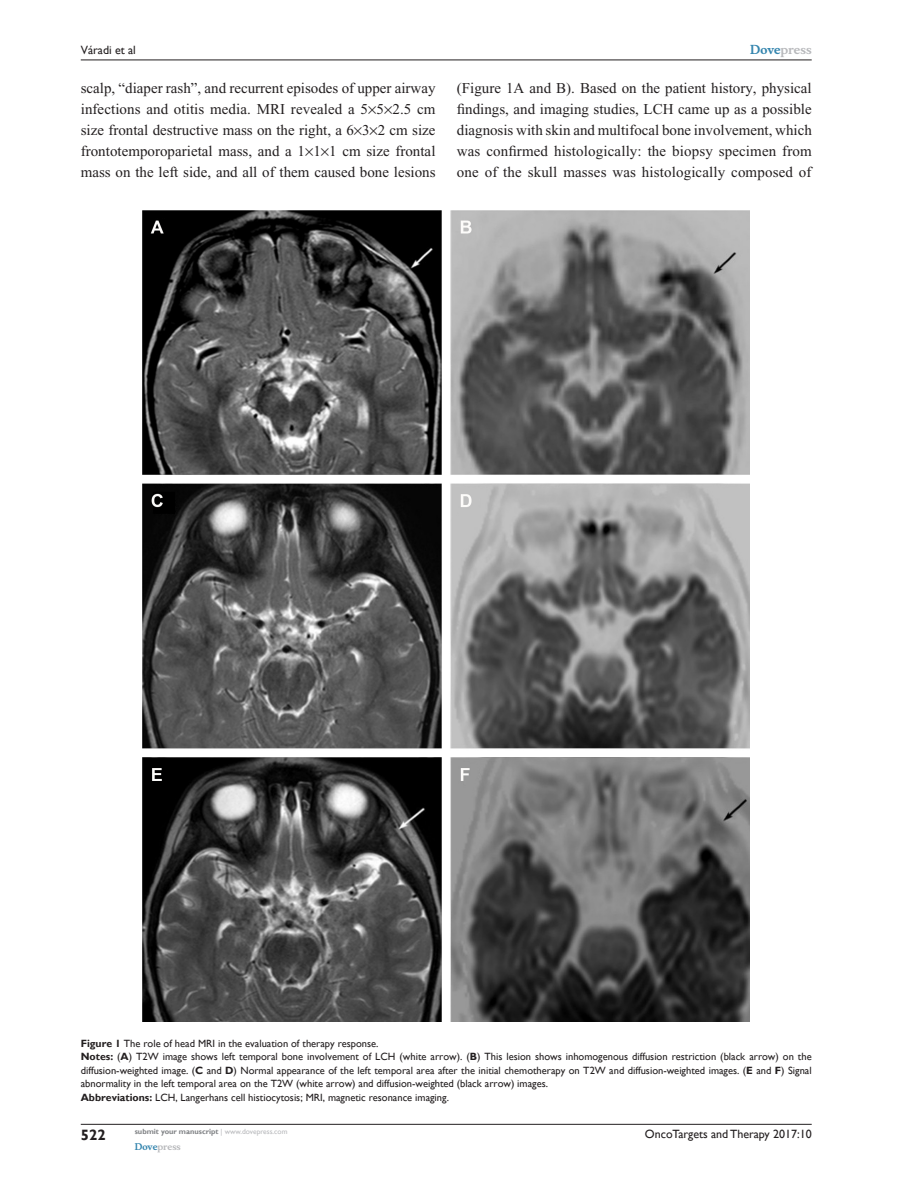
<style>
.page{position:relative;width:918px;height:1188px;background:#fff}
.page>*{position:absolute;margin:0;border:0;box-sizing:border-box;transform-origin:0 0}
.TxF{font:15px/21px "Times New Roman";letter-spacing:.005em;color:#231f20;text-align:justify}
.RunFolio-V{font:700 15px "Gill Sans";color:#231f20}
.RunF-V{font:12px "Gill Sans";color:#231f20}
.RunH-V{font:12px "Gill Sans";color:#231f20}
.RunH-Brand-V{font:700 12px "Musee";color:#b8b9bc}
.FigSNRI{font:10.5px/13.5px "Gill Sans";color:#231f20;text-align:justify}
.FigC{font:10.5px "Gill Sans";color:#231f20}
.RunF-Brand-V{font:700 9px "Musee";color:#b8b9bc}
.RunF-SubmityourMS-V{font:700 7.5px "Gill Sans";color:#808285}
.s1{color:#3485ae}
.s2{font-weight:700}
.s3{font-weight:400;color:#b8b9bc}
</style>
<div class="page">
<hr style="left:81px;top:1124px;width:731px;height:1px;background:#231f20">
<hr style="left:81px;top:60px;width:731px;height:1px;background:#231f20">
<img style="left:143px;top:211px;width:607px;height:811px">
<p class="RunH-Brand-V" style="left:750px;top:43px;width:63px"><span class="s1">Dove</span>press</p>
<p class="RunH-V" style="left:81px;top:43px;width:57px">Váradi et al</p>
<p class="TxF" style="left:81px;top:77px;width:356px">scalp, “diaper rash”, and recurrent episodes of upper airway infections and otitis media. MRI revealed a 5 5 2.5 cm size frontal destructive mass on the right, a 6 3 2 cm size frontotemporoparietal mass, and a 1 1 1 cm size frontal mass on the left side, and all of them caused bone lesions</p>
<p class="TxF" style="left:457px;top:77px;width:357px">(Figure 1A and B). Based on the patient history, physical findings, and imaging studies, LCH came up as a possible diagnosis with skin and multifocal bone involvement, which was confirmed histologically: the biopsy specimen from one of the skull masses was histologically composed of</p>
<p class="FigC" style="left:81px;top:1037px;width:299px"><span class="s2">Figure 1</span> The role of head MRI in the evaluation of therapy response.</p>
<p class="FigSNRI" style="left:81px;top:1050px;width:732px"><span class="s2">Notes:</span> (<span class="s2">A</span>) T2W image shows left temporal bone involvement of LCH (white arrow). (<span class="s2">B</span>) This lesion shows inhomogenous diffusion restriction (black arrow) on the diffusion-weighted image. (<span class="s2">C</span> and <span class="s2">D</span>) Normal appearance of the left temporal area after the initial chemotherapy on T2W and diffusion-weighted images. (<span class="s2">E</span> and <span class="s2">F</span>) Signal abnormality in the left temporal area on the T2W (white arrow) and diffusion-weighted (black arrow) images.</p>
<p class="FigSNRI" style="left:81px;top:1091px;width:370px"><span class="s2">Abbreviations:</span> LCH, Langerhans cell histiocytosis; MRI, magnetic resonance imaging.</p>
<p class="RunFolio-V" style="left:81px;top:1126px;width:26px">522</p>
<p class="RunF-SubmityourMS-V" style="left:135px;top:1127px;width:154px">submit your manuscript <span class="s3">| www.dovepress.com</span></p>
<p class="RunF-Brand-V" style="left:135px;top:1141px;width:48px"><span class="s1">Dove</span>press</p>
<p class="RunF-V" style="left:645px;top:1127px;width:168px">OncoTargets and Therapy 2017:10</p>
</div>
